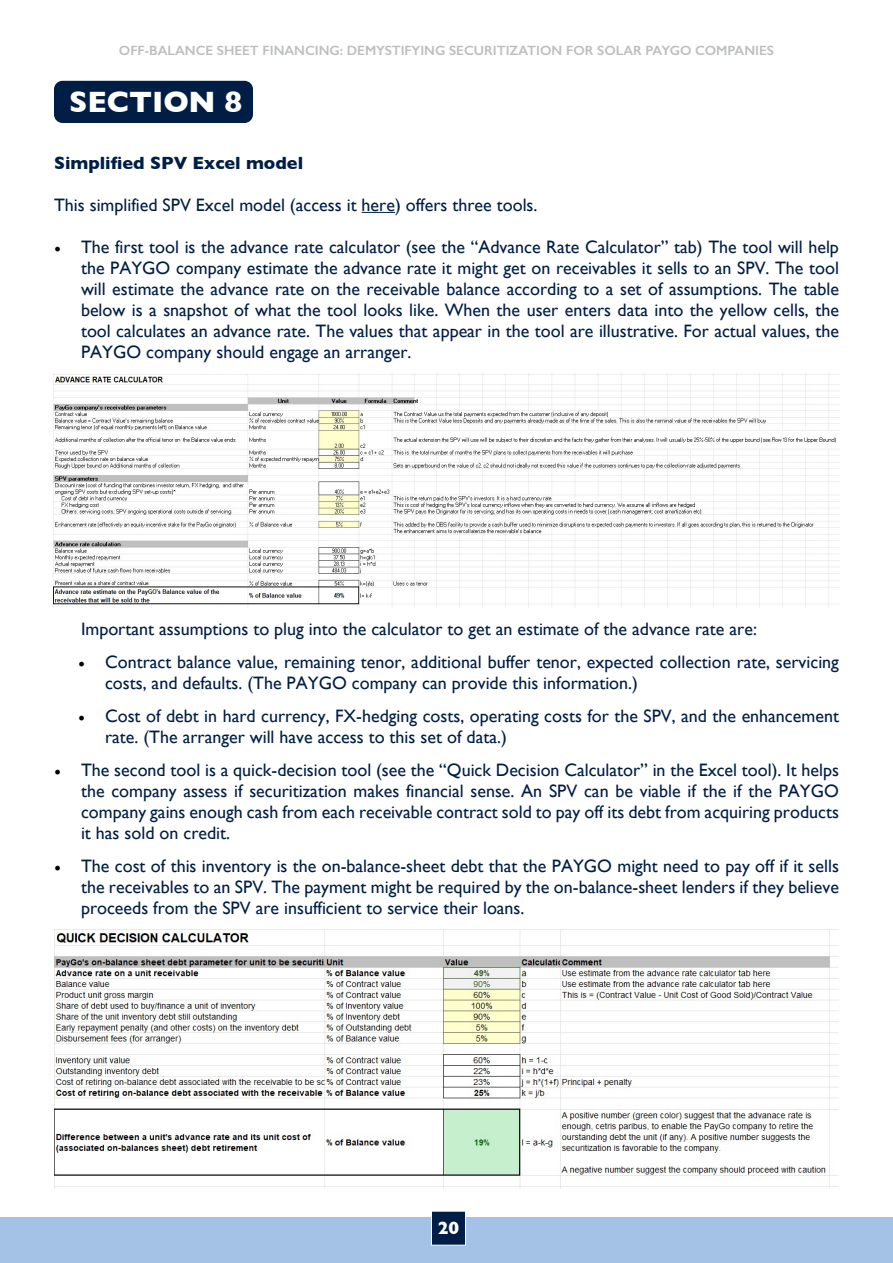
<style>
.page{position:relative;width:893px;height:1263px;background:#fff}
.page>*{position:absolute;margin:0;border:0;box-sizing:border-box;transform-origin:0 0}
.t1{font:700 30px "Gill Sans";color:#fff}
.t2{font:18px/21px "Gill Sans";color:#001e45;text-align:justify}
.t3{font:700 18px "Gill Sans";color:#001e45}
.t4{font:700 18px "Gill Sans";color:#fff}
.t5{font:600 13.5px "Gill Sans";color:#bcbec0}
.s1{font-family:"Minion Pro";color:#000}
</style>
<div class="page">
<div style="left:0;top:1217px;width:893px;height:46px;background:#a3c2e6"></div>
<div style="left:431px;top:1211px;width:35px;height:34px;background:#001e45;border:1px solid #fff"></div>
<hr style="left:362px;top:212px;width:33px;height:1px;background:#001e45">
<div style="left:54px;top:81px;width:199px;height:42px;background:#001e45;border-radius:9px"></div>
<img style="left:53px;top:373px;width:787px;height:235px">
<img style="left:54px;top:929px;width:785px;height:259px">
<p class="t5" style="left:119px;top:42px;width:657px">OFF-BALANCE SHEET FINANCING: DEMYSTIFYING SECURITIZATION FOR SOLAR PAYGO COMPANIES</p>
<h1 class="t1" style="left:69px;top:78px;width:175px">SECTION 8</h1>
<h2 class="t3" style="left:54px;top:149px;width:251px">Simplified SPV Excel model</h2>
<p class="t2" style="left:54px;top:194px;width:485px">This simplified SPV Excel model (access it here) offers three tools.</p>
<p class="t2" style="left:81px;top:236px;width:759px;text-indent:-27px"><span class="s1">•</span> The first tool is the advance rate calculator (see the “Advance Rate Calculator” tab) The tool will help the PAYGO company estimate the advance rate it might get on receivables it sells to an SPV. The tool will estimate the advance rate on the receivable balance according to a set of assumptions. The table below is a snapshot of what the tool looks like. When the user enters data into the yellow cells, the tool calculates an advance rate. The values that appear in the tool are illustrative. For actual values, the PAYGO company should engage an arranger.</p>
<p class="t2" style="left:81px;top:619px;width:677px">Important assumptions to plug into the calculator to get an estimate of the advance rate are:</p>
<p class="t2" style="left:105px;top:652px;width:735px;text-indent:-27px"><span class="s1">•</span> Contract balance value, remaining tenor, additional buffer tenor, expected collection rate, servicing costs, and defaults. (The PAYGO company can provide this information.)</p>
<p class="t2" style="left:78px;top:706px;width:762px"><span class="s1">•</span> Cost of debt in hard currency, FX-hedging costs, operating costs for the SPV, and the enhancement</p>
<p class="t2" style="left:105px;top:727px;width:403px">rate. (The arranger will have access to this set of data.)</p>
<p class="t2" style="left:81px;top:760px;width:759px;text-indent:-27px"><span class="s1">•</span> The second tool is a quick-decision tool (see the “Quick Decision Calculator” in the Excel tool). It helps the company assess if securitization makes financial sense. An SPV can be viable if the if the PAYGO company gains enough cash from each receivable contract sold to pay off its debt from acquiring products it has sold on credit.</p>
<p class="t2" style="left:81px;top:856px;width:759px;text-indent:-27px"><span class="s1">•</span> The cost of this inventory is the on-balance-sheet debt that the PAYGO might need to pay off if it sells the receivables to an SPV. The payment might be required by the on-balance-sheet lenders if they believe proceeds from the SPV are insufficient to service their loans.</p>
<p class="t4" style="left:438px;top:1214px;width:23px">20</p>
</div>
